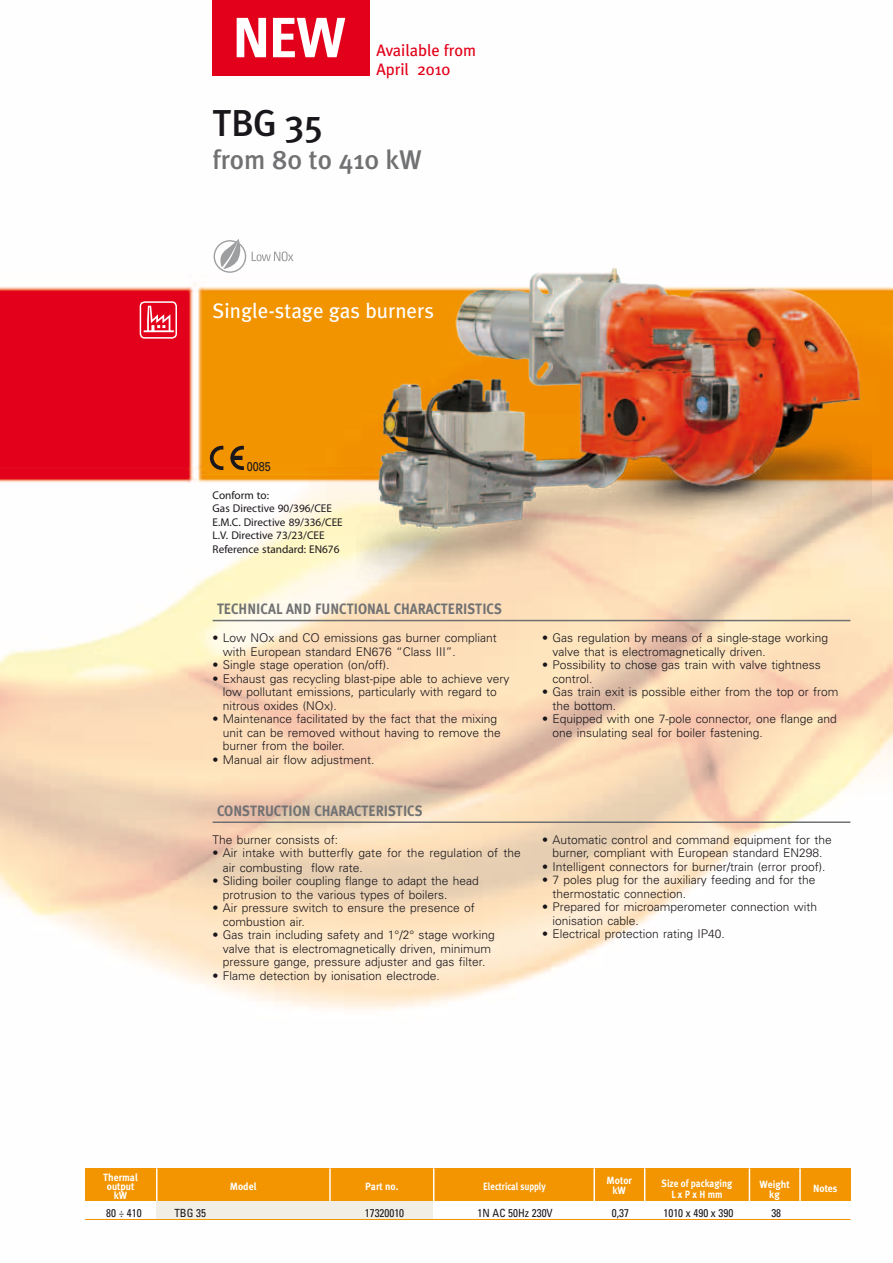
<style>
.page{position:relative;width:893px;height:1263px;background:#fff}
.page>*{position:absolute;margin:0;border:0;box-sizing:border-box;transform-origin:0 0}
.t1{font:500 37.5px "Meta Plus";color:#1a171c}
.t2{font:500 27px "Meta Plus";color:#707173}
.t3{font:21px "Meta Plus";color:#fff}
.t4{font:16.5px/19.8px "Meta Plus";color:#e2001a}
.t5{font:700 15px "Meta Plus";color:#707173;scale:.9 1}
.t6{font:12.75px "Univers";color:#1a171c;scale:.85 1}
.t7{font:300 12px/13.5px "Univers";color:#1a171c}
.t8{font:11.25px/13.5px "Myriad Pro";color:#1a171c}
.t9{font:condensed 11.25px "Univers";color:#1a171c}
.t10{font:700 10.5px/9px "Meta Plus";color:#fff;text-align:center;scale:.93 1}
.t11{font:700 10.5px/10.5px "Meta Plus";color:#fff;text-align:center;scale:.89 1}
.t12{font:700 10.5px "Meta Plus";color:#fff;scale:.84 1}
</style>
<div class="page">
<img style="left:0;top:0;width:893px;height:1220px">
<hr style="left:213px;top:620px;width:637px;height:1px;background:#707173">
<div style="left:213px;top:0;width:156px;height:75px;background:#e2001a"></div>
<svg style="left:237px;top:18px;width:29px;height:39px"></svg>
<svg style="left:273px;top:18px;width:72px;height:39px"></svg>
<svg style="left:252px;top:251px;width:41px;height:10px"></svg>
<svg style="left:214px;top:239px;width:32px;height:34px"></svg>
<img style="left:357px;top:242px;width:515px;height:339px">
<hr style="left:213px;top:821px;width:637px;height:2px;background:#707173">
<svg style="left:144px;top:306px;width:30px;height:26px"></svg>
<div style="left:140px;top:301px;width:37px;height:38px;border:2px solid #fff;border-radius:4px"></div>
<div style="left:156px;top:1201px;width:277px;height:18px;background:#f1efe5"></div>
<hr style="left:85px;top:1219px;width:765px;height:1px;background:#f29500">
<svg style="left:230px;top:446px;width:14px;height:24px"></svg>
<svg style="left:210px;top:446px;width:13px;height:24px"></svg>
<div style="left:85px;top:1168px;width:765px;height:33px;background:#f29500"></div>
<hr style="left:329px;top:1168px;width:2px;height:33px;background:#fff">
<hr style="left:433px;top:1168px;width:1px;height:33px;background:#fff">
<hr style="left:156px;top:1168px;width:2px;height:33px;background:#fff">
<hr style="left:749px;top:1168px;width:1px;height:33px;background:#fff">
<hr style="left:593px;top:1168px;width:2px;height:33px;background:#fff">
<hr style="left:644px;top:1168px;width:1px;height:33px;background:#fff">
<hr style="left:799px;top:1168px;width:2px;height:33px;background:#fff">
<h3 class="t4" style="left:376px;top:40px;width:101px">Available from<br>April 2010</h3>
<h1 class="t1" style="left:213px;top:101px;width:112px">TBG 35</h1>
<h2 class="t2" style="left:213px;top:144px;width:211px">from 80 to 410 kW</h2>
<h3 class="t3" style="left:213px;top:298px;width:223px">Single-stage gas burners</h3>
<p class="t6" style="left:247px;top:459px;width:30px">0085</p>
<p class="t8" style="left:213px;top:488px;width:132px">Conform to:<br>Gas Directive 90/396/CEE<br>E.M.C. Directive 89/336/CEE<br>L.V. Directive 73/23/CEE<br>Reference standard: EN676</p>
<p class="t5" style="left:217px;top:600px;width:318px">TECHNICAL AND FUNCTIONAL CHARACTERISTICS</p>
<p class="t7" style="left:223px;top:631px;width:275px;text-indent:-10px">• Low NOx and CO emissions gas burner compliant with European standard EN676 “Class III”.</p>
<p class="t7" style="left:213px;top:658px;width:178px">• Single stage operation (on/off).</p>
<p class="t7" style="left:223px;top:672px;width:288px;text-indent:-10px">• Exhaust gas recycling blast-pipe able to achieve very low pollutant emissions, particularly with regard to nitrous oxides (NOx).</p>
<p class="t7" style="left:223px;top:712px;width:280px;text-indent:-10px">• Maintenance facilitated by the fact that the mixing unit can be removed without having to remove the burner from the boiler.</p>
<p class="t7" style="left:213px;top:753px;width:163px">• Manual air flow adjustment.</p>
<p class="t5" style="left:217px;top:802px;width:230px">CONSTRUCTION CHARACTERISTICS</p>
<p class="t7" style="left:213px;top:833px;width:127px">The burner consists of:</p>
<p class="t7" style="left:223px;top:846px;width:299px;line-height:14.2px;text-indent:-10px">• Air intake with butterfly gate for the regulation of the air combusting flow rate.</p>
<p class="t7" style="left:223px;top:874px;width:257px;text-indent:-10px">• Sliding boiler coupling flange to adapt the head protrusion to the various types of boilers.</p>
<p class="t7" style="left:223px;top:901px;width:253px;text-indent:-10px">• Air pressure switch to ensure the presence of combustion air.</p>
<p class="t7" style="left:213px;top:928px;width:284px;text-align:center">• Gas train including safety and 1°/2° stage working valve that is electromagnetically driven, minimum pressure gange, pressure adjuster and gas filter.</p>
<p class="t7" style="left:213px;top:968px;width:229px">• Flame detection by ionisation electrode.</p>
<p class="t7" style="left:552px;top:631px;width:277px;text-indent:-10px">• Gas regulation by means of a single-stage working valve that is electromagnetically driven.</p>
<p class="t7" style="left:552px;top:658px;width:270px;text-indent:-10px">• Possibility to chose gas train with valve tightness control.</p>
<p class="t7" style="left:552px;top:685px;width:288px;text-indent:-10px">• Gas train exit is possible either from the top or from the bottom.</p>
<p class="t7" style="left:552px;top:712px;width:286px;text-indent:-10px">• Equipped with one 7-pole connector, one flange and one insulating seal for boiler fastening.</p>
<p class="t7" style="left:542px;top:833px;width:291px;text-align:center">• Automatic control and command equipment for the burner, compliant with European standard EN298.</p>
<p class="t7" style="left:542px;top:860px;width:285px">• Intelligent connectors for burner/train (error proof).</p>
<p class="t7" style="left:552px;top:873px;width:265px;text-indent:-10px">• 7 poles plug for the auxiliary feeding and for the thermostatic connection.</p>
<p class="t7" style="left:552px;top:900px;width:266px;text-indent:-10px">• Prepared for microamperometer connection with ionisation cable.</p>
<p class="t7" style="left:542px;top:927px;width:184px">• Electrical protection rating IP40.</p>
<p class="t10" style="left:103px;top:1172px;width:39px">Thermal output kW</p>
<p class="t10" style="left:230px;top:1181px;width:30px">Model</p>
<p class="t10" style="left:365px;top:1181px;width:37px">Part no.</p>
<p class="t11" style="left:662px;top:1178px;width:81px">Size of packaging<br>L x P x H mm</p>
<p class="t10" style="left:607px;top:1175px;width:29px;line-height:10.5px">Motor kW</p>
<p class="t12" style="left:483px;top:1180px;width:76px">Electrical supply</p>
<p class="t10" style="left:759px;top:1179px;width:34px;line-height:10.5px">Weight kg</p>
<p class="t10" style="left:813px;top:1184px;width:28px">Notes</p>
<p class="t9" style="left:106px;top:1206px;width:37px">80 ÷ 410</p>
<p class="t9" style="left:174px;top:1206px;width:33px">TBG 35</p>
<p class="t9" style="left:365px;top:1206px;width:41px">17320010</p>
<p class="t9" style="left:478px;top:1206px;width:77px">1N AC 50Hz 230V</p>
<p class="t9" style="left:612px;top:1206px;width:19px">0,37</p>
<p class="t9" style="left:664px;top:1206px;width:71px">1010 x 490 x 390</p>
<p class="t9" style="left:771px;top:1206px;width:11px">38</p>
</div>
